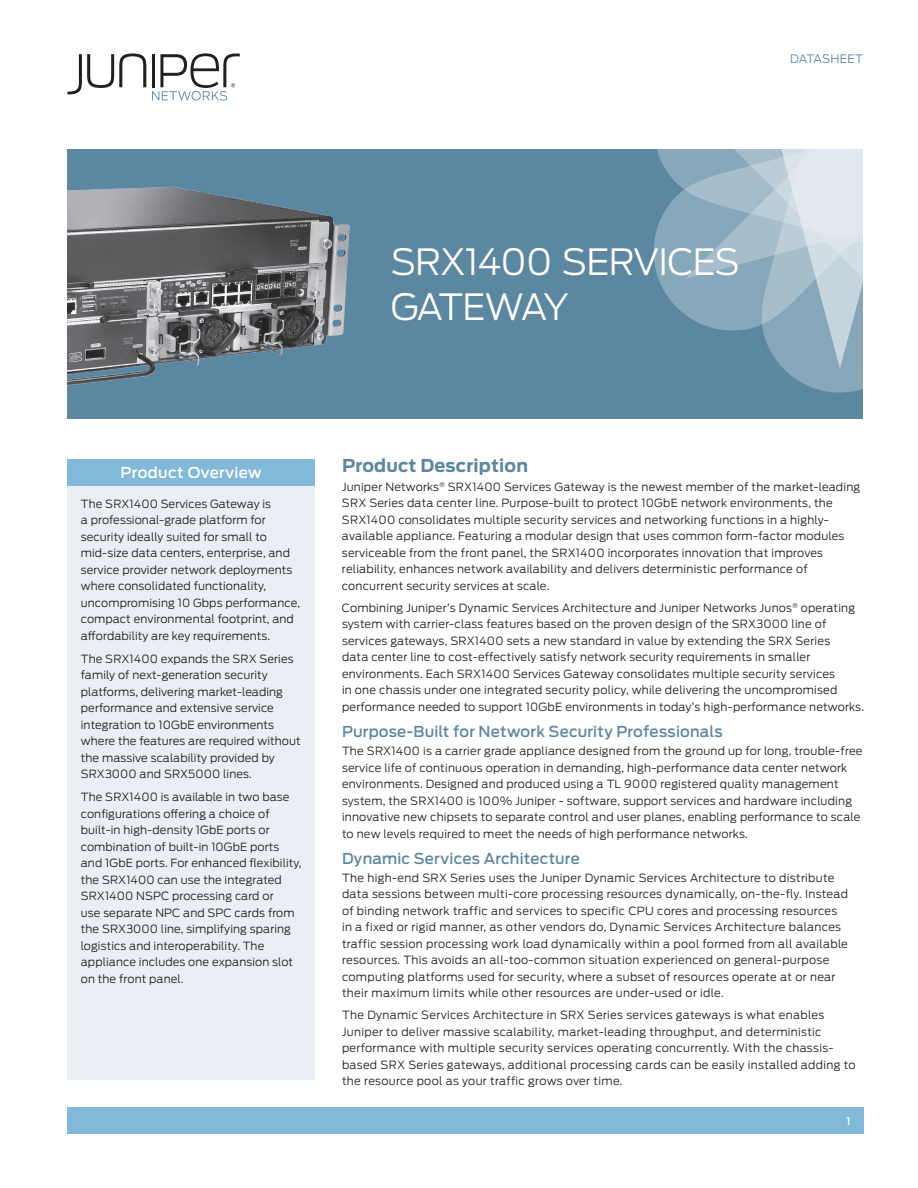
<style>
.page{position:relative;width:918px;height:1188px;background:#fff}
.page>*{position:absolute;margin:0;border:0;box-sizing:border-box;transform-origin:0 0}
.t1{font:300 36px/45px "Antenna";letter-spacing:-.02em;color:#fff}
.t2{font:700 17.7px "Antenna";letter-spacing:.01em;color:#5c87a1}
.t3{font:500 15px "Antenna";letter-spacing:.015em;color:#5c87a1}
.t4{font:500 15px "Antenna";letter-spacing:.03em;color:#fff}
.t5{font:300 11.7px "Antenna";letter-spacing:.01em;color:#5c87a1}
.t6{font:300 11.25px/16.5px "Antenna";letter-spacing:.02em;color:#231f20}
.t7{font:500 10.5px "Antenna";color:#fff}
</style>
<div class="page">
<div style="left:68px;top:1107px;width:796px;height:27px;background:#83b9d8"></div>
<svg style="left:67px;top:54px;width:79px;height:40px"></svg>
<svg style="left:152px;top:53px;width:88px;height:48px"></svg>
<div style="left:68px;top:149px;width:795px;height:270px;background:#5c87a1"></div>
<svg style="left:654px;top:149px;width:209px;height:243px"></svg>
<div style="left:67px;top:459px;width:248px;height:27px;background:#83b9d8"></div>
<div style="left:67px;top:486px;width:248px;height:594px;background:#e9eff4"></div>
<img style="left:68px;top:186px;width:282px;height:200px">
<p class="t5" style="left:790px;top:52px;width:74px">DATASHEET</p>
<h1 class="t1" style="left:391px;top:240px;width:288px">SRX1400 Services<br>Gatewa</h1>
<h1 class="t1" style="left:544px;top:285px;width:27px">y</h1>
<h3 class="t4" style="left:121px;top:464px;width:143px">Product Overview</h3>
<p class="t6" style="left:81px;top:496px;width:221px">The SRX1400 Services Gateway is<br>a professional-grade platform for security ideally suited for small to mid-size data centers, enterprise, and service provider network deployments where consolidated functionality, uncompromising 10 Gbps performance, compact environmental footprint, and affordability are key requirements.</p>
<p class="t6" style="left:81px;top:651px;width:221px">The SRX1400 expands the SRX Series family of next-generation security platforms, delivering market-leading performance and extensive service integration to 10GbE environments where the features are required without the massive scalability provided by SRX3000 and SRX5000 lines.</p>
<p class="t6" style="left:81px;top:789px;width:222px">The SRX1400 is available in two base configurations offering a choice of built-in high-density 1GbE ports or combination of built-in 10GbE ports and 1GbE ports. For enhanced flexibility, the SRX1400 can use the integrated SRX1400 NSPC processing card or<br>use separate NPC and SPC cards from the SRX3000 line, simplifying sparing logistics and interoperability. The appliance includes one expansion slot on the front panel.</p>
<h2 class="t2" style="left:342px;top:455px;width:188px">Product Description</h2>
<p class="t6" style="left:342px;top:479px;width:520px">Juniper Networks<sup>®</sup> SRX1400 Services Gateway is the newest member of the market-leading SRX Series data center line. Purpose-built to protect 10GbE network environments, the SRX1400 consolidates multiple security services and networking functions in a highly&shy;available appliance. Featuring a modular design that uses common form-factor modules serviceable from the front panel, the SRX1400 incorporates innovation that improves reliability, enhances network availability and delivers deterministic performance of concurrent security services at scale.</p>
<p class="t6" style="left:342px;top:600px;width:524px">Combining Juniper’s Dynamic Services Architecture and Juniper Networks Junos<sup>®</sup> operating system with carrier-class features based on the proven design of the SRX3000 line of services gateways, SRX1400 sets a new standard in value by extending the SRX Series<br>data center line to cost-effectively satisfy network security requirements in smaller environments. Each SRX1400 Services Gateway consolidates multiple security services<br>in one chassis under one integrated security policy, while delivering the uncompromised performance needed to support 10GbE environments in today’s high-performance networks.</p>
<h3 class="t3" style="left:342px;top:723px;width:382px">Purpose-Built for Network Security Professionals</h3>
<p class="t6" style="left:342px;top:743px;width:522px">The SRX1400 is a carrier grade appliance designed from the ground up for long, trouble-free service life of continuous operation in demanding, high-performance data center network environments. Designed and produced using a TL 9000 registered quality management system, the SRX1400 is 100% Juniper - software, support services and hardware including innovative new chipsets to separate control and user planes, enabling performance to scale to new levels required to meet the needs of high performance networks.</p>
<h3 class="t3" style="left:342px;top:850px;width:239px">Dynamic Services Architecture</h3>
<p class="t6" style="left:342px;top:869px;width:507px">The high-end SRX Series uses the Juniper Dynamic Services Architecture to distribute data sessions between multi-core processing resources dynamically, on-the-fly. Instead of binding network traffic and services to specific CPU cores and processing resources in a fixed or rigid manner, as other vendors do, Dynamic Services Architecture balances traffic session processing work load dynamically within a pool formed from all available resources. This avoids an all-too-common situation experienced on general-purpose computing platforms used for security, where a subset of resources operate at or near their maximum limits while other resources are under-used or idle.</p>
<p class="t6" style="left:342px;top:1007px;width:515px">The Dynamic Services Architecture in SRX Series services gateways is what enables Juniper to deliver massive scalability, market-leading throughput, and deterministic performance with multiple security services operating concurrently. With the chassis&shy;based SRX Series gateways, additional processing cards can be easily installed adding to the resource pool as your traffic grows over time.</p>
<p class="t7" style="left:846px;top:1115px;width:6px">1</p>
</div>
